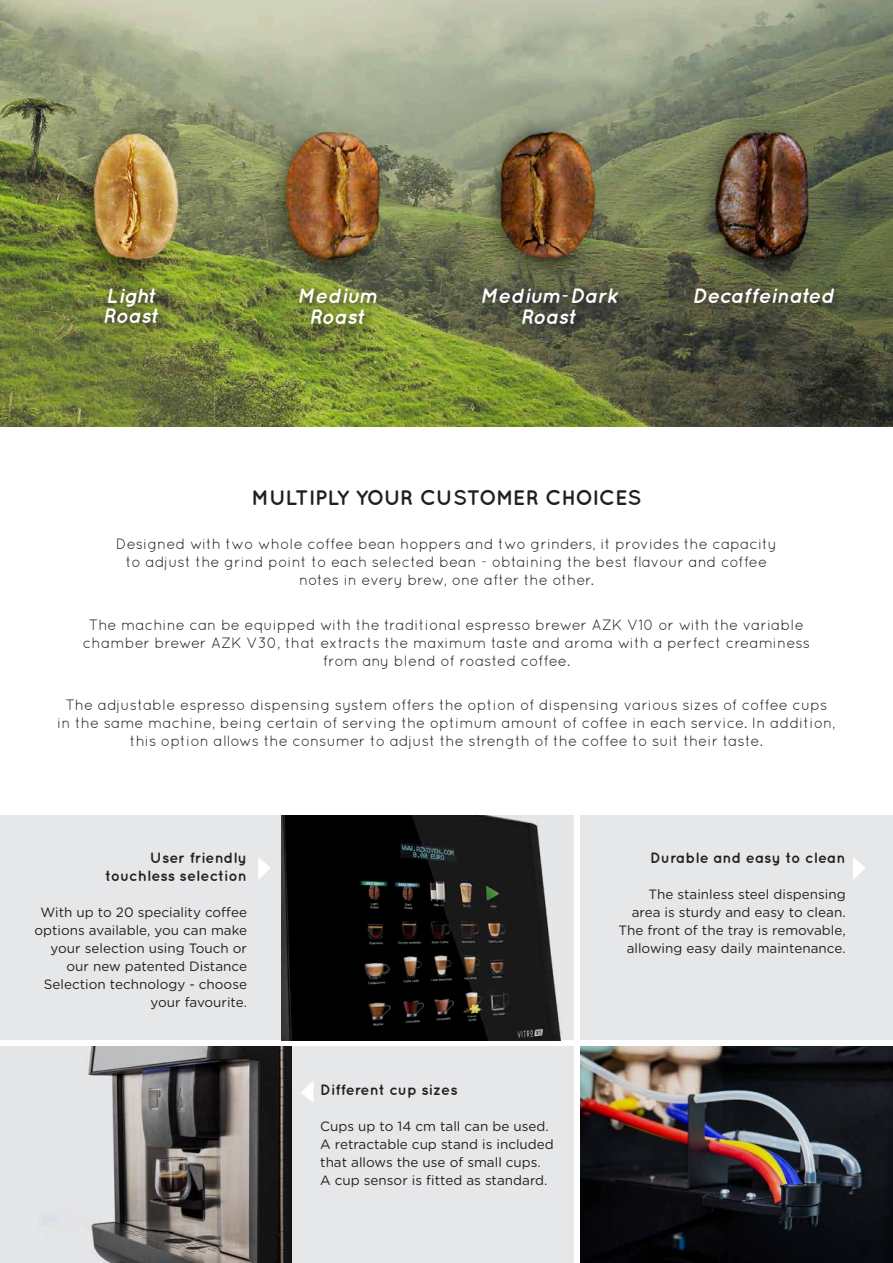
<style>
.page{position:relative;width:893px;height:1263px;background:#fff}
.page>*{position:absolute;margin:0;border:0;box-sizing:border-box;transform-origin:0 0}
.t1{font:700 21px "Quicksand";letter-spacing:-.015em;color:#231f20}
.t2{font:italic 700 20.7px/20.7px "Quicksand";color:#fff;text-align:center}
.t3{font:15px/18px "Quicksand";color:#231f20;text-align:center}
.t4{font:700 15px/18px "Quicksand";color:#231f20;text-align:right}
.t5{font:13.5px/18px "Gotham Rounded";color:#231f20;text-align:right}
</style>
<div class="page">
<div style="left:0;top:815px;width:893px;height:448px;background:#e6e7e9"></div>
<img style="left:45px;top:1046px;width:246px;height:217px">
<img style="left:580px;top:1046px;width:313px;height:217px">
<div style="left:575px;top:812px;width:5px;height:451px;background:#fff"></div>
<svg style="left:301px;top:1081px;width:12px;height:21px"></svg>
<svg style="left:853px;top:858px;width:12px;height:22px"></svg>
<svg style="left:258px;top:858px;width:13px;height:22px"></svg>
<div style="left:0;top:1040px;width:886px;height:6px;background:#fff"></div>
<img style="left:282px;top:815px;width:293px;height:225px">
<img style="left:0;top:0;width:893px;height:426px">
<div style="left:101px;top:281px;width:69px;height:52px;background:#231f20;opacity:.86"></div>
<div style="left:294px;top:283px;width:94px;height:52px;background:#231f20;opacity:.8"></div>
<div style="left:477px;top:283px;width:152px;height:52px;background:#231f20;opacity:.8"></div>
<div style="left:689px;top:283px;width:156px;height:31px;background:#231f20;opacity:.8"></div>
<div style="left:886px;top:1040px;width:7px;height:6px;background:#fff"></div>
<h2 class="t2" style="left:103px;top:284px;width:58px;text-align:left">Light<br>Roast</h2>
<h2 class="t2" style="left:297px;top:285px;width:83px">Medium<br>Roast</h2>
<h2 class="t2" style="left:480px;top:285px;width:139px">Medium-Dark<br>Roast</h2>
<h2 class="t2" style="left:692px;top:285px;width:144px">Decaffeinated</h2>
<h1 class="t1" style="left:251px;top:485px;width:391px">MULTIPLY YOUR CUSTOMER CHOICES</h1>
<p class="t3" style="left:116px;top:535px;width:663px">Designed with two whole coffee bean hoppers and two grinders, it provides the capacity to adjust the grind point to each selected bean - obtaining the best flavour and coffee notes in every brew, one after the other.</p>
<p class="t3" style="left:83px;top:615px;width:729px">The machine can be equipped with the traditional espresso brewer AZK V10 or with the variable chamber brewer AZK V30, that extracts the maximum taste and aroma with a perfect creaminess from any blend of roasted coffee.</p>
<p class="t3" style="left:57px;top:696px;width:780px">The adjustable espresso dispensing system offers the option of dispensing various sizes of coffee cups in the same machine, being certain of serving the optimum amount of coffee in each service. In addition, this option allows the consumer to adjust the strength of the coffee to suit their taste.</p>
<p class="t4" style="left:105px;top:849px;width:143px">User friendly touchless selection</p>
<p class="t5" style="left:34px;top:903px;width:214px">With up to 20 speciality coffee options available, you can make your selection using Touch or our new patented Distance<br>Selection technology - choose your favourite.</p>
<p class="t4" style="left:320px;top:1080px;width:139px">Different cup sizes</p>
<p class="t5" style="left:320px;top:1116px;width:235px;text-align:left">Cups up to 14 cm tall can be used.<br>A retractable cup stand is included that allows the use of small cups.<br>A cup sensor is fitted as standard.</p>
<p class="t4" style="left:650px;top:849px;width:197px">Durable and easy to clean</p>
<p class="t5" style="left:619px;top:885px;width:229px">The stainless steel dispensing area is sturdy and easy to clean.<br>The front of the tray is removable, allowing easy daily maintenance.</p>
</div>
